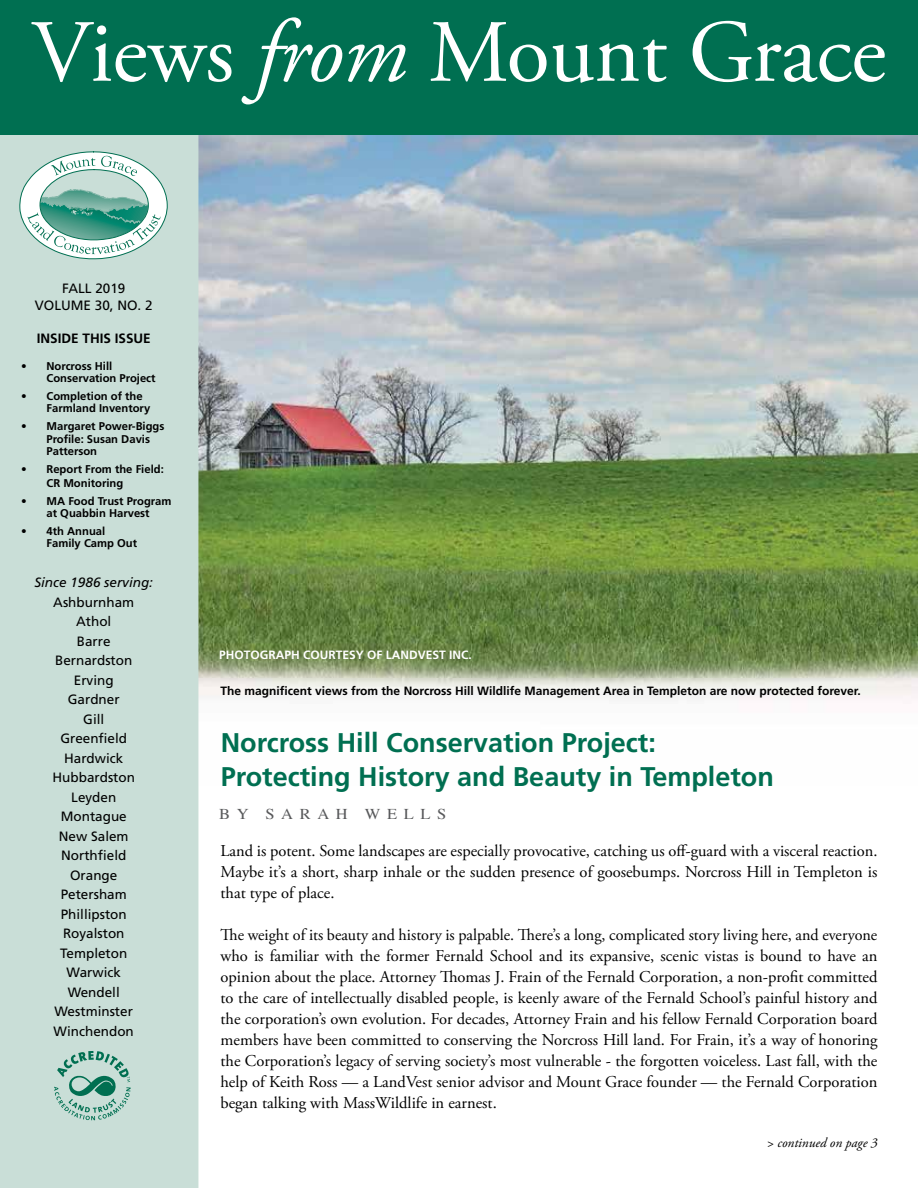
<style>
.page{position:relative;width:918px;height:1188px;background:#fff}
.page>*{position:absolute;margin:0;border:0;box-sizing:border-box;transform-origin:0 0}
.t1{font:88.5px "Adobe Garamond Pro";letter-spacing:-.005em;color:#fff}
.t2{font:700 27px/34.5px "Frutiger";color:#006f51}
.t3{font:16.5px/21px "Adobe Garamond Pro";color:#000;text-align:justify}
.t4{font:15px "Times";letter-spacing:.4em;color:#58595b;scale:1.1 1}
.t5{font:13.5px/19.5px "Frutiger";color:#000;text-align:center}
.t6{font:italic 13.5px "Frutiger";color:#000}
.t7{font:italic 13.5px "Adobe Garamond Pro";color:#000}
.t8{font:700 13.5px "Frutiger";color:#000}
.t9{font:700 12px "Frutiger";color:#000}
.t10{font:700 12px "Frutiger";color:#fff}
.t11{font:700 11.25px/12px "Frutiger";color:#000}
.s1{font-style:italic}
</style>
<div class="page">
<img style="left:198px;top:135px;width:720px;height:650px">
<div style="left:0;top:135px;width:198px;height:1053px;background:#c9ded7"></div>
<div style="left:0;top:0;width:918px;height:135px;background:#006f51"></div>
<svg style="left:20px;top:152px;width:148px;height:107px"></svg>
<svg style="left:54px;top:1051px;width:77px;height:69px"></svg>
<h1 class="t1" style="left:32px;top:0;width:856px">Views <span class="s1">from</span> Mount Grace</h1>
<p class="t5" style="left:35px;top:279px;width:119px;line-height:18px">FALL 2019<br>VOLUME 30, NO. 2</p>
<p class="t8" style="left:37px;top:331px;width:116px">INSIDE THIS ISSUE</p>
<p class="t11" style="left:47px;top:359px;width:111px;text-indent:-26px">• Norcross Hill<br>Conservation Project</p>
<p class="t11" style="left:47px;top:389px;width:105px;text-indent:-26px">• Completion of the<br>Farmland Inventory</p>
<p class="t11" style="left:47px;top:419px;width:119px;line-height:13.5px;text-indent:-26px">• Margaret Power-Biggs<br>Profile: Susan Davis</p>
<p class="t11" style="left:47px;top:445px;width:52px">Patterson</p>
<p class="t11" style="left:47px;top:462px;width:119px;line-height:13.5px;text-indent:-26px">• Report From the Field:<br>CR Monitoring</p>
<p class="t11" style="left:21px;top:495px;width:152px;text-align:center">• MA Food Trust Program at Quabbin Harvest</p>
<p class="t11" style="left:47px;top:525px;width:92px;text-indent:-26px">• 4th Annual<br>Family Camp Out</p>
<p class="t6" style="left:34px;top:575px;width:120px">Since 1986 serving:</p>
<p class="t5" style="left:53px;top:592px;width:84px">Ashburnham<br>Athol<br>Barre<br>Bernardston<br>Erving<br>Gardner<br>Gill<br>Greenfield<br>Hardwick<br>Hubbardston<br>Leyden<br>Montague<br>New Salem<br>Northfield<br>Orange<br>Petersham<br>Phillipston<br>Royalston<br>Templeton<br>Warwick<br>Wendell<br>Westminster<br>Winchendon</p>
<p class="t10" style="left:219px;top:648px;width:182px">PHOTOGRAPH COURTESY OF Land</p>
<p class="t10" style="left:418px;top:648px;width:14px">Vest</p>
<p class="t10" style="left:449px;top:648px;width:24px">INC.</p>
<p class="t9" style="left:220px;top:683px;width:642px">The magnificent views from the Norcross Hill Wildlife Management Area in Templeton are now protected forever.</p>
<h2 class="t2" style="left:221px;top:725px;width:555px">Norcross Hill Conservation Project:<br>Protecting History and Beauty in Templeton</h2>
<p class="t4" style="left:219px;top:800px;width:208px">BY SARAH WELLS</p>
<p class="t3" style="left:220px;top:841px;width:659px">Land is potent. Some landscapes are especially provocative, catching us off-guard with a visceral reaction.<br>Maybe it’s a short, sharp inhale or the sudden presence of goosebumps. Norcross Hill in Templeton is that type of place.</p>
<p class="t3" style="left:220px;top:925px;width:659px">The weight of its beauty and history is palpable. There’s a long, complicated story living here, and everyone who is familiar with the former Fernald School and its expansive, scenic vistas is bound to have an opinion about the place. Attorney Thomas J. Frain of the Fernald Corporation, a non-profit committed to the care of intellectually disabled people, is keenly aware of the Fernald School’s painful history and the corporation’s own evolution. For decades, Attorney Frain and his fellow Fernald Corporation board members have been committed to conserving the Norcross Hill land. For Frain, it’s a way of honoring the Corporation’s legacy of serving society’s most vulnerable - the forgotten voiceless. Last fall, with the help of Keith Ross — a LandVest senior advisor and Mount Grace founder — the Fernald Corporation began talking with MassWildlife in earnest.</p>
<p class="t7" style="left:767px;top:1135px;width:112px">&gt; continued on page 3</p>
</div>
